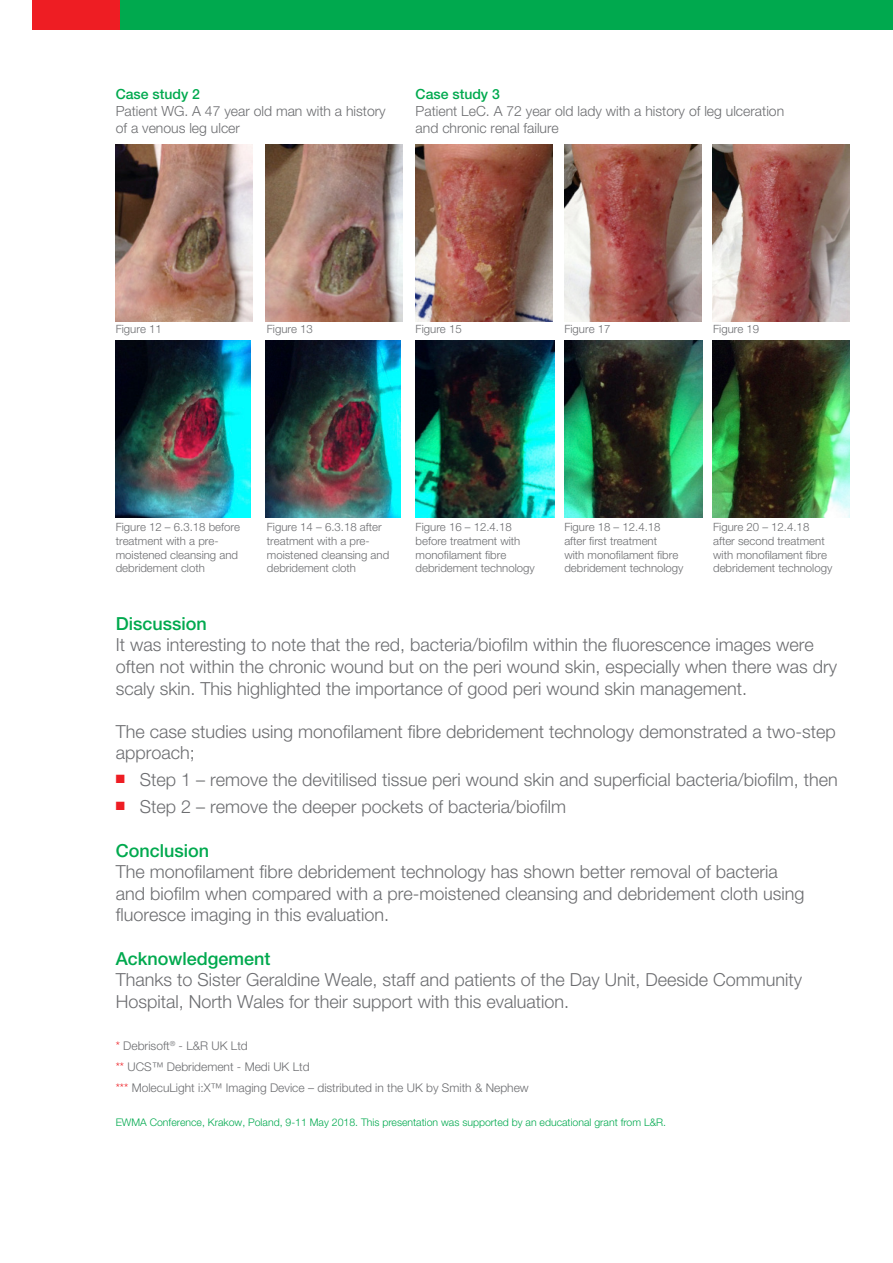
<style>
.page{position:relative;width:893px;height:1263px;background:#fff}
.page>*{position:absolute;margin:0;border:0;box-sizing:border-box;transform-origin:0 0}
.t1{font:300 18px/21.6px "Helvetica Neue LT Pro";color:#6c6d70}
.t2{font:500 18px "Helvetica Neue LT Pro";color:#00a94e}
.t3{font:300 13.95px "Helvetica Neue LT Pro";color:#6c6d70}
.t4{font:500 13.95px "Helvetica Neue LT Pro";color:#00a94e}
.t5{font:300 12px "Helvetica Neue LT Pro";color:#6c6d70}
.t6{font:300 11.4px/13.6px "Helvetica Neue LT Pro";color:#6c6d70}
.t7{font:300 10.5px "Helvetica Neue LT Pro";color:#00a94e}
.s1{color:#ee1d23}
</style>
<div class="page">
<div style="left:32px;top:0;width:95px;height:30px;background:#ee1d23"></div>
<div style="left:121px;top:0;width:772px;height:30px;background:#00a94e"></div>
<img style="left:116px;top:340px;width:134px;height:178px">
<img style="left:116px;top:144px;width:137px;height:178px">
<img style="left:266px;top:340px;width:134px;height:178px">
<img style="left:266px;top:144px;width:137px;height:178px">
<img style="left:416px;top:340px;width:138px;height:178px">
<img style="left:416px;top:144px;width:137px;height:178px">
<img style="left:564px;top:340px;width:138px;height:178px">
<img style="left:564px;top:144px;width:137px;height:178px">
<img style="left:713px;top:340px;width:137px;height:178px">
<img style="left:713px;top:144px;width:137px;height:178px">
<p class="t4" style="left:116px;top:86px;width:86px">Case study 2</p>
<p class="t3" style="left:116px;top:103px;width:271px">Patient WG. A 47 year old man with a history</p>
<p class="t3" style="left:116px;top:119px;width:126px">of a venous leg ulcer</p>
<p class="t4" style="left:416px;top:86px;width:86px">Case study 3</p>
<p class="t3" style="left:416px;top:103px;width:370px">Patient LeC. A 72 year old lady with a history of leg ulceration</p>
<p class="t3" style="left:416px;top:119px;width:145px">and chronic renal failure</p>
<p class="t6" style="left:116px;top:322px;width:48px">Figure 11</p>
<p class="t6" style="left:267px;top:322px;width:48px">Figure 13</p>
<p class="t6" style="left:416px;top:322px;width:48px">Figure 15</p>
<p class="t6" style="left:564px;top:322px;width:48px">Figure 17</p>
<p class="t6" style="left:713px;top:322px;width:48px">Figure 19</p>
<p class="t6" style="left:116px;top:520px;width:126px">Figure 12 – 6.3.18 before treatment with a pre&shy;moistened cleansing and debridement cloth</p>
<p class="t6" style="left:267px;top:520px;width:124px">Figure 14 – 6.3.18 after treatment with a pre&shy;moistened cleansing and debridement cloth</p>
<p class="t6" style="left:416px;top:520px;width:121px">Figure 16 – 12.4.18 before treatment with monofilament fibre debridement technology</p>
<p class="t6" style="left:564px;top:520px;width:121px">Figure 18 – 12.4.18 after first treatment<br>with monofilament fibre debridement technology</p>
<p class="t6" style="left:713px;top:520px;width:121px">Figure 20 – 12.4.18 after second treatment with monofilament fibre debridement technology</p>
<p class="t2" style="left:116px;top:613px;width:93px">Discussion</p>
<p class="t1" style="left:116px;top:634px;width:723px">It was interesting to note that the red, bacteria/biofilm within the fluorescence images were often not within the chronic wound but on the peri wound skin, especially when there was dry scaly skin. This highlighted the importance of good peri wound skin management.</p>
<p class="t1" style="left:116px;top:720px;width:722px">The case studies using monofilament fibre debridement technology demonstrated a two-step approach;</p>
<p class="t1" style="left:116px;top:769px;width:724px"><sup>■</sup> Step 1 – remove the devitilised tissue peri wound skin and superficial bacteria/biofilm, then</p>
<p class="t1" style="left:116px;top:796px;width:452px"><sup>■</sup> Step 2 – remove the deeper pockets of bacteria/biofilm</p>
<p class="t2" style="left:116px;top:839px;width:95px">Conclusion</p>
<p class="t1" style="left:116px;top:861px;width:690px">The monofilament fibre debridement technology has shown better removal of bacteria and biofilm when compared with a pre-moistened cleansing and debridement cloth using fluoresce imaging in this evaluation.</p>
<p class="t2" style="left:116px;top:947px;width:156px">Acknowledgement</p>
<p class="t1" style="left:116px;top:969px;width:688px">Thanks to Sister Geraldine Weale, staff and patients of the Day Unit, Deeside Community<br>Hospital, North Wales for their support with this evaluation.</p>
<p class="t5" style="left:116px;top:1039px;width:134px"><span class="s1">*</span> Debrisoft<sup>®</sup> - L&amp;R UK Ltd</p>
<p class="t5" style="left:116px;top:1060px;width:195px"><span class="s1">**</span> UCS™ Debridement - Medi UK Ltd</p>
<p class="t5" style="left:116px;top:1081px;width:415px"><span class="s1">***</span> MolecuLight i:X™ Imaging Device – distributed in the UK by Smith &amp; Nephew</p>
<p class="t7" style="left:116px;top:1116px;width:552px">EWMA Conference, Krakow, Poland, 9-11 May 2018. This presentation was supported by an educational grant from L&amp;R.</p>
</div>
